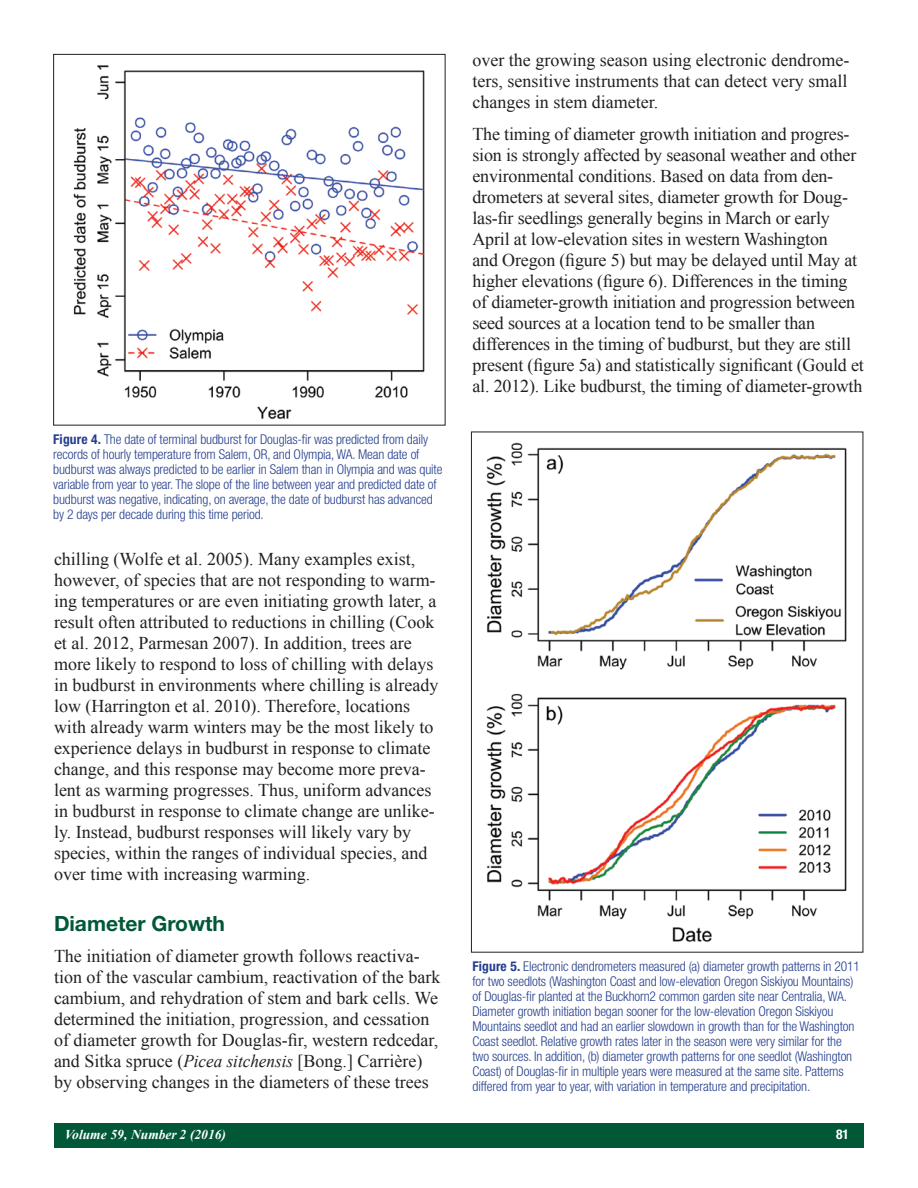
<style>
.page{position:relative;width:918px;height:1188px;background:#fff}
.page>*{position:absolute;margin:0;border:0;box-sizing:border-box;transform-origin:0 0}
.Body_Head_1{font:700 21px "Helvetica Neue LT Std";color:#005837}
.t1{font:18px/21px "Times New Roman";color:#231f20}
.Captions{font:300 condensed 13.5px/15px "Helvetica Neue LT Std";letter-spacing:-.01em;color:#253f8e}
.t2{font:italic 700 13.5px "Times New Roman";color:#fff}
.t3{font:700 condensed 13.5px "Helvetica Neue LT Std";color:#fff}
.s1{font-weight:700}
.s2{font-style:italic}
</style>
<div class="page">
<div style="left:54px;top:1123px;width:810px;height:25px;background:#005837"></div>
<img style="left:73px;top:65px;width:352px;height:355px">
<div style="left:53px;top:54px;width:393px;height:372px;border:1px solid #231f20"></div>
<img style="left:486px;top:442px;width:361px;height:501px">
<p class="Captions" style="left:53px;top:431px;width:391px"><span class="s1">Figure 4.</span> The date of terminal budburst for Douglas-fir was predicted from daily records of hourly temperature from Salem, OR, and Olympia, WA. Mean date of budburst was always predicted to be earlier in Salem than in Olympia and was quite variable from year to year. The slope of the line between year and predicted date of budburst was negative, indicating, on average, the date of budburst has advanced by 2 days per decade during this time period.</p>
<p class="t1" style="left:54px;top:548px;width:386px">chilling (Wolfe et al. 2005). Many examples exist, however, of species that are not responding to warm&shy;ing temperatures or are even initiating growth later, a result often attributed to reductions in chilling (Cook et al. 2012, Parmesan 2007). In addition, trees are more likely to respond to loss of chilling with delays in budburst in environments where chilling is already low (Harrington et al. 2010). Therefore, locations with already warm winters may be the most likely to experience delays in budburst in response to climate change, and this response may become more preva&shy;lent as warming progresses. Thus, uniform advances in budburst in response to climate change are unlike&shy;ly. Instead, budburst responses will likely vary by species, within the ranges of individual species, and over time with increasing warming.</p>
<p class="Body_Head_1" style="left:54px;top:910px;width:173px">Diameter Growth</p>
<p class="t1" style="left:54px;top:946px;width:388px">The initiation of diameter growth follows reactiva&shy;tion of the vascular cambium, reactivation of the bark cambium, and rehydration of stem and bark cells. We determined the initiation, progression, and cessation of diameter growth for Douglas-fir, western redcedar, and Sitka spruce (<span class="s2">Picea sitchensis</span> [Bong.] Carrière) by observing changes in the diameters of these trees</p>
<p class="t1" style="left:472px;top:50px;width:378px;text-align:justify">over the growing season using electronic dendrome&shy;ters, sensitive instruments that can detect very small changes in stem diameter.</p>
<p class="t1" style="left:472px;top:123px;width:393px">The timing of diameter growth initiation and progres&shy;sion is strongly affected by seasonal weather and other environmental conditions. Based on data from den&shy;drometers at several sites, diameter growth for Doug&shy;las-fir seedlings generally begins in March or early April at low-elevation sites in western Washington<br>and Oregon (figure 5) but may be delayed until May at higher elevations (figure 6). Differences in the timing of diameter-growth initiation and progression between seed sources at a location tend to be smaller than differences in the timing of budburst, but they are still present (figure 5a) and statistically significant (Gould et al. 2012). Like budburst, the timing of diameter-growth</p>
<p class="Captions" style="left:472px;top:959px;width:389px"><span class="s1">Figure 5.</span> Electronic dendrometers measured (a) diameter growth patterns in 2011 for two seedlots (Washington Coast and low-elevation Oregon Siskiyou Mountains) of Douglas-fir planted at the Buckhorn2 common garden site near Centralia, WA.<br>Diameter growth initiation began sooner for the low-elevation Oregon Siskiyou Mountains seedlot and had an earlier slowdown in growth than for the Washington Coast seedlot. Relative growth rates later in the season were very similar for the two sources. In addition, (b) diameter growth patterns for one seedlot (Washington Coast) of Douglas-fir in multiple years were measured at the same site. Patterns differed from year to year, with variation in temperature and precipitation.</p>
<p class="t2" style="left:65px;top:1125px;width:163px">Volume 59, Number 2 (2016)</p>
<p class="t3" style="left:836px;top:1126px;width:14px">81</p>
</div>
